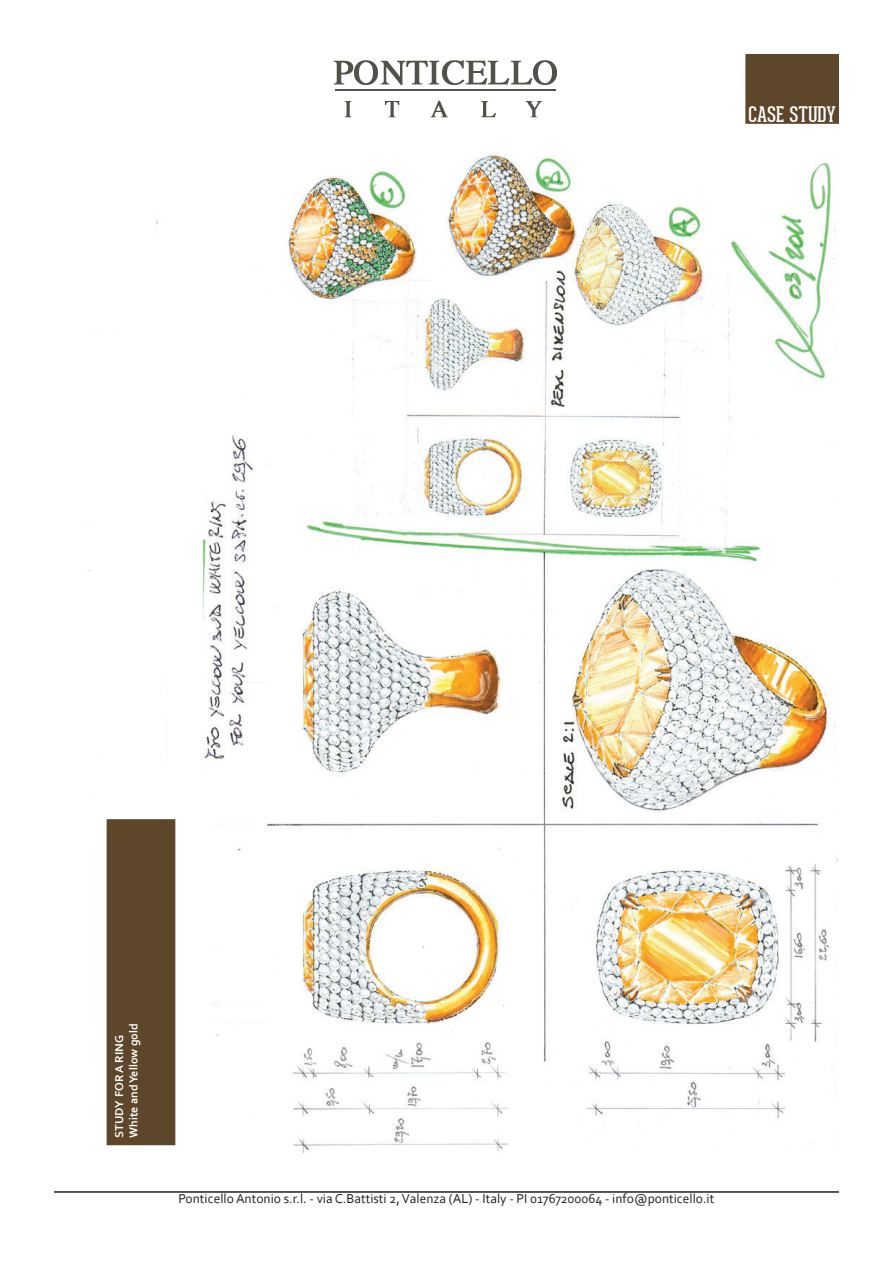
<style>
.page{position:relative;width:893px;height:1263px;background:#fff}
.page>*{position:absolute;margin:0;border:0;box-sizing:border-box;transform-origin:0 0}
.t1{font:21px "Geared Slab";color:#fff}
.t2{font:13.5px "Corbel";color:#231f20}
.t3{font:700 12px/14.4px "Corbel";color:#fff}
</style>
<div class="page">
<img style="left:333px;top:60px;width:224px;height:58px">
<hr style="left:54px;top:1191px;width:785px;height:2px;background:#231f20">
<img style="left:88px;top:155px;width:748px;height:999px">
<div style="left:110px;top:823px;width:62px;height:318px;background:#5d462a"></div>
<div style="left:107px;top:819px;width:68px;height:326px;border:8px solid #5d462a"></div>
<div style="left:746px;top:55px;width:92px;height:68px;background:#5d462a"></div>
<div style="left:745px;top:54px;width:94px;height:70px;border:2px solid #5d462a"></div>
<h1 class="t1" style="left:748px;top:103px;width:89px">CASE STUDY</h1>
<p class="t3" style="left:112px;top:1138px;width:116px;rotate:-90deg">STUDY FOR A RING<br>White and Yellow gold</p>
<p class="t2" style="left:179px;top:1190px;width:537px">Ponticello Antonio s.r.l. - via C.Battisti 2, Valenza (AL) - Italy - PI 01767200064 - info@ponticello.it</p>
</div>
